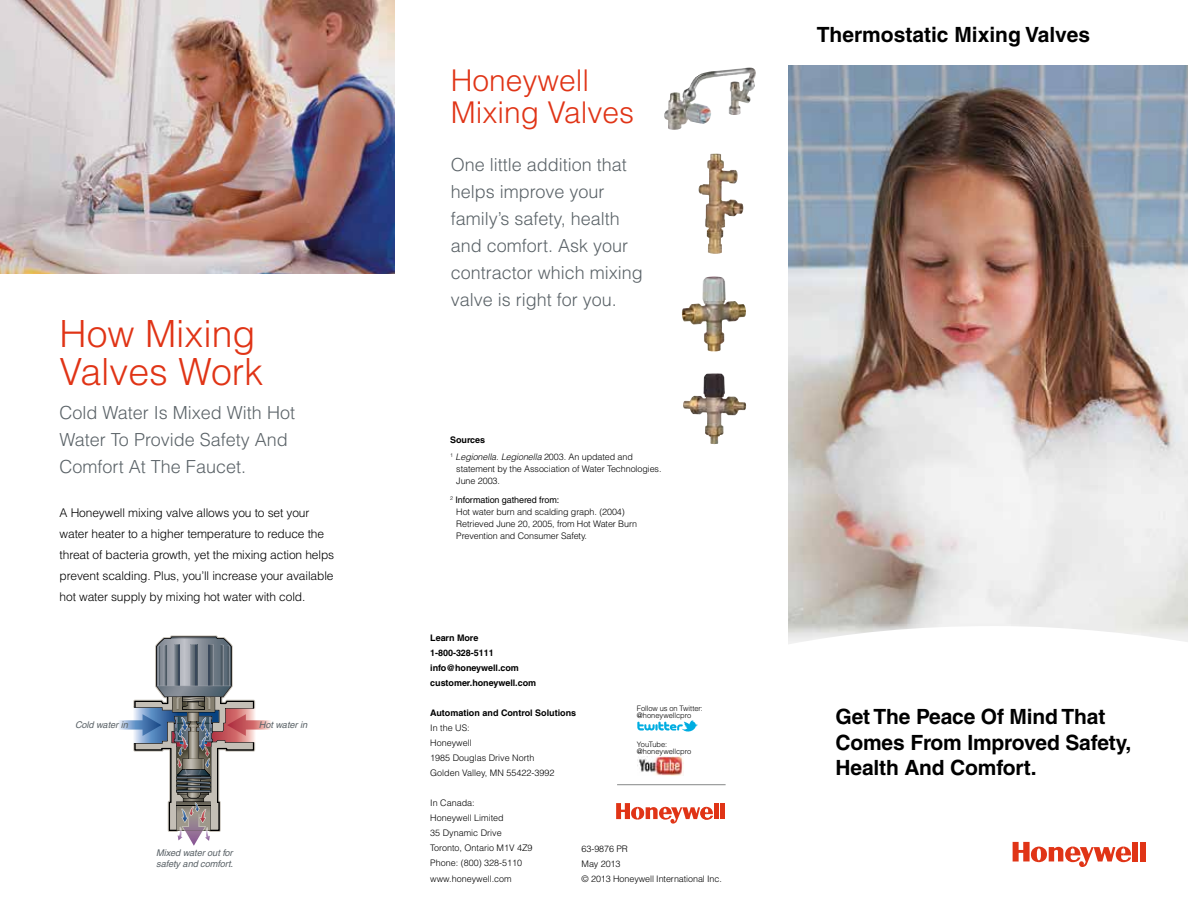
<style>
.page{position:relative;width:1188px;height:918px;background:#fff}
.page>*{position:absolute;margin:0;border:0;box-sizing:border-box;transform-origin:0 0}
.t1{font:300 37.5px/37.5px "Helvetica";color:#e03416}
.t2{font:300 30px/31.5px "Helvetica";color:#e03416}
.t3{font:700 21px/25.5px "Helvetica";letter-spacing:-.01em;color:#000}
.t4{font:300 18px/27px "Helvetica";color:#5b6368}
.t5{font:300 12px/21px "Helvetica";letter-spacing:-.01em;color:#000}
.t6{font:italic 9.3px/10.6px "Helvetica";letter-spacing:-.01em;color:#5b6368}
.t7{font:300 9px/15px "Helvetica";letter-spacing:-.01em;color:#000}
.t8{font:700 9px/15px "Helvetica";letter-spacing:-.005em;color:#000}
.t9{font:italic 300 9px/16.5px "Helvetica";letter-spacing:-.01em;color:#000}
.t10{font:300 7.5px/7.1px "Helvetica";letter-spacing:-.005em;color:#000}
.s1{font-weight:700;font-style:normal}
.s2{font-style:normal}
.s3{font-weight:400}
</style>
<div class="page">
<div style="left:714px;top:803px;width:5px;height:16px;background:#e03416"></div>
<div style="left:720px;top:803px;width:5px;height:16px;background:#e03416"></div>
<hr style="left:617px;top:784px;width:109px;height:1px;background:#868787">
<img style="left:637px;top:757px;width:47px;height:18px">
<svg style="left:637px;top:720px;width:61px;height:12px"></svg>
<svg style="left:616px;top:803px;width:97px;height:21px"></svg>
<img style="left:0;top:0;width:394px;height:274px">
<img style="left:788px;top:65px;width:400px;height:561px">
<svg style="left:788px;top:626px;width:400px;height:236px"></svg>
<div style="left:1132px;top:842px;width:6px;height:19px;background:#e03416"></div>
<div style="left:1140px;top:842px;width:5px;height:19px;background:#e03416"></div>
<svg style="left:1013px;top:842px;width:118px;height:25px"></svg>
<svg style="left:119px;top:635px;width:152px;height:211px"></svg>
<img style="left:699px;top:154px;width:44px;height:100px">
<img style="left:683px;top:373px;width:34px;height:71px">
<img style="left:682px;top:277px;width:42px;height:75px">
<img style="left:670px;top:68px;width:79px;height:34px">
<h1 class="t1" style="left:60px;top:314px;width:205px">How Mixing<br>Valves Work</h1>
<h3 class="t4" style="left:60px;top:399px;width:237px">Cold Water Is Mixed With Hot<br>Water To Provide Safety And<br>Comfort At The Faucet.</h3>
<p class="t5" style="left:60px;top:502px;width:276px">A Honeywell mixing valve allows you to set your water heater to a higher temperature to reduce the threat of bacteria growth, yet the mixing action helps prevent scalding. Plus, you’ll increase your available hot water supply by mixing hot water with cold.</p>
<p class="t6" style="left:75px;top:719px;width:54px">Cold water in</p>
<p class="t6" style="left:259px;top:719px;width:50px">Hot water in</p>
<p class="t6" style="left:156px;top:848px;width:79px">Mixed water out for safety and comfort.</p>
<h2 class="t2" style="left:451px;top:64px;width:185px">Honeywell<br>Mixing Valves</h2>
<h3 class="t4" style="left:451px;top:150px;width:194px">One little addition that helps improve your family’s safety, health and comfort. Ask your contractor which mixing valve is right for you.</h3>
<p class="t9" style="left:450px;top:431px;width:184px"><span class="s1">Sources<br></span><sup>1</sup> Legionella. Legionella <span class="s2">2003. An updated and</span></p>
<p class="t7" style="left:456px;top:462px;width:207px;line-height:12px">statement by the Association of Water Technologies.<br>June 2003.</p>
<p class="t7" style="left:456px;top:494px;width:182px;line-height:12px;text-indent:-6px"><sup>2</sup> <span class="s3">Information gathered from:<br></span>Hot water burn and scalding graph. (2004)<br>Retrieved June 20, 2005, from Hot Water Burn Prevention and Consumer Safety.</p>
<p class="t8" style="left:430px;top:631px;width:107px">Learn More<br>1-800-328-5111 info@honeywell.com customer.honeywell.com</p>
<p class="t8" style="left:430px;top:706px;width:148px">Automation and Control Solutions</p>
<p class="t7" style="left:430px;top:721px;width:126px">In the US:<br>Honeywell<br>1985 Douglas Drive North<br>Golden Valley, MN 55422-3992</p>
<p class="t7" style="left:430px;top:796px;width:104px">In Canada:<br>Honeywell Limited<br>35 Dynamic Drive<br>Toronto, Ontario M1V 4Z9<br>Phone: (800) 328-5110 www.honeywell.com</p>
<p class="t10" style="left:637px;top:704px;width:68px">Follow us on Twitter: @honeywellcpro</p>
<p class="t10" style="left:637px;top:740px;width:56px">YouTube: @honeywellcpro</p>
<p class="t7" style="left:582px;top:841px;width:142px">63-9876 PR<br>May 2013<br>© 2013 Honeywell International Inc.</p>
<h3 class="t3" style="left:817px;top:22px;width:275px">Thermostatic Mixing Valves</h3>
<h3 class="t3" style="left:836px;top:704px;width:297px">Get The Peace Of Mind That<br>Comes From Improved Safety,<br>Health And Comfort.</h3>
</div>
